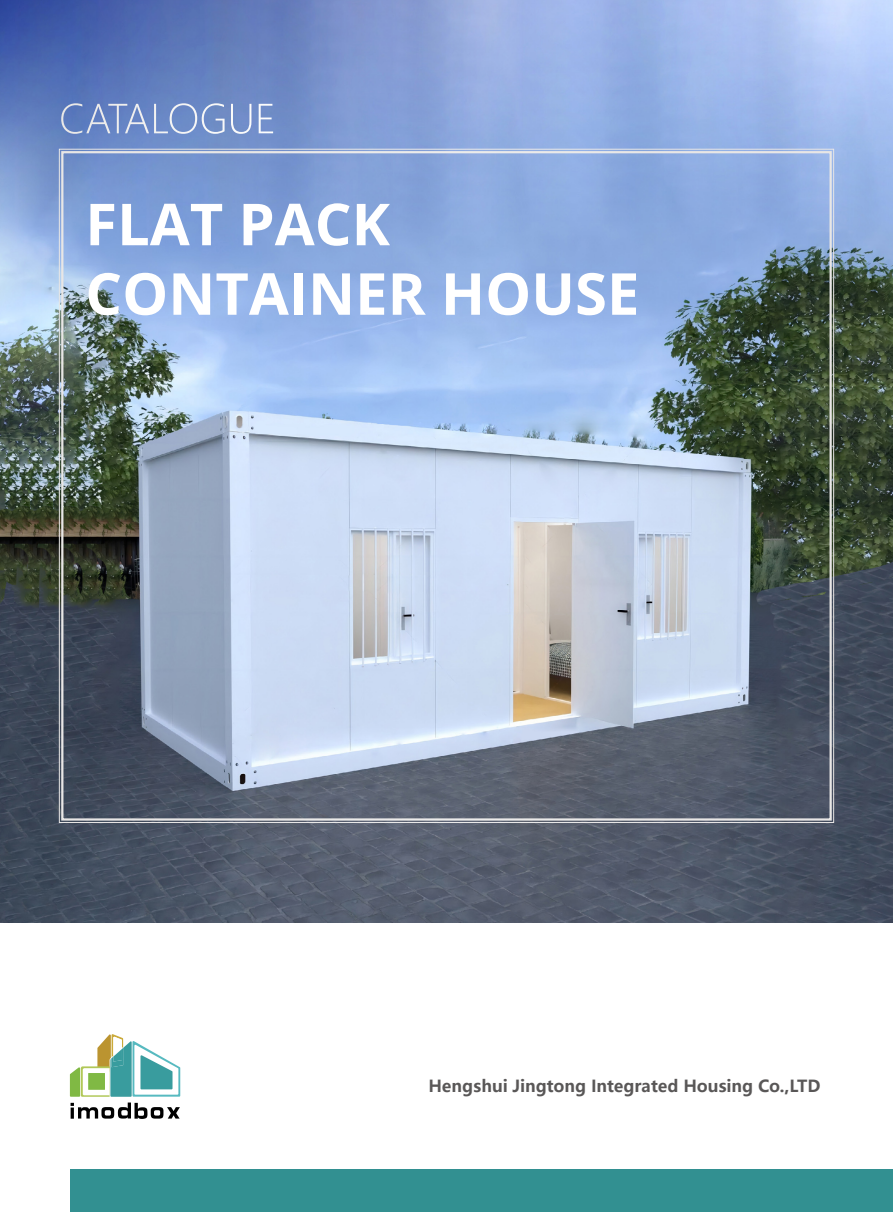
<style>
.page{position:relative;width:893px;height:1212px;background:#fff}
.page>*{position:absolute;margin:0;border:0;box-sizing:border-box;transform-origin:0 0}
.t1{font:700 57.9px/69.4px "Open Sans";color:#fff}
.t2{font:300 39px "Microsoft Ya Hei";color:#fff}
.t3{font:700 16.5px "Microsoft Ya Hei";color:#595757}
</style>
<div class="page">
<img style="left:0;top:0;width:893px;height:923px">
<svg style="left:59px;top:148px;width:775px;height:675px;background:#91a3bd"></svg>
<svg style="left:70px;top:1034px;width:110px;height:85px"></svg>
<div style="left:70px;top:1169px;width:823px;height:43px;background:#329091"></div>
<h2 class="t2" style="left:59px;top:93px;width:218px">CATALOGUE</h2>
<h1 class="t1" style="left:85px;top:188px;width:556px">FLAT PACK<br>CONTAINER HOUSE</h1>
<p class="t3" style="left:428px;top:1075px;width:394px">Hengshui Jingtong Integrated Housing Co.,LTD</p>
</div>
